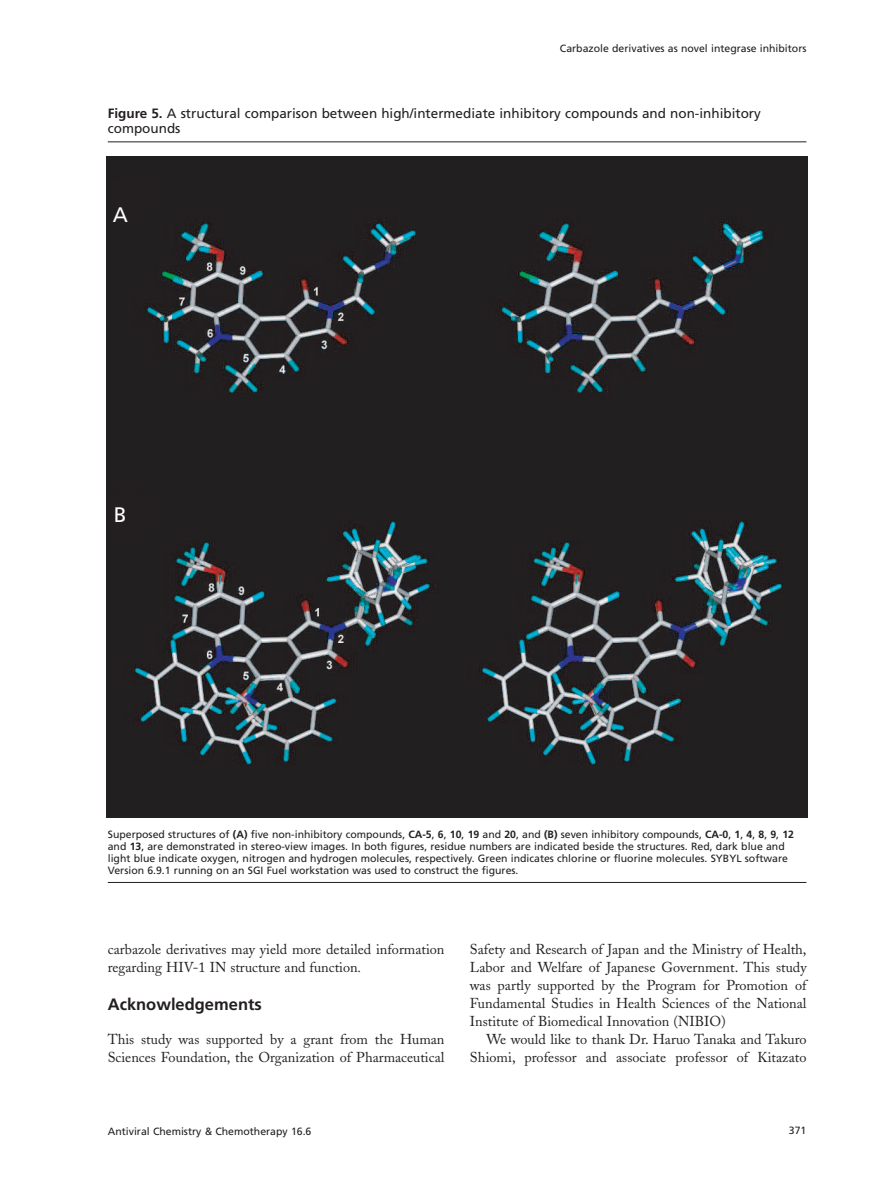
<style>
.page{position:relative;width:893px;height:1191px;background:#fff}
.page>*{position:absolute;margin:0;border:0;box-sizing:border-box;transform-origin:0 0}
.t1{font:21px "Frutiger";color:#fff}
.t2{font:700 16.5px "Frutiger";color:#231f20}
.t3{font:14.25px/18px "Adobe Caslon";color:#231f20}
.t4{font:13.5px/15px "Frutiger";color:#231f20}
.t5{font:10.5px/12px "Frutiger";color:#231f20}
.s1{font-weight:700}
.s2{font-family:"Times New Roman"}
</style>
<div class="page">
<img style="left:106px;top:157px;width:702px;height:661px">
<div style="left:110px;top:174px;width:41px;height:38px;background:#231f20;border-radius:50%"></div>
<div style="left:109px;top:490px;width:39px;height:44px;background:#231f20;border-radius:50%"></div>
<hr style="left:108px;top:141px;width:698px;height:1px;background:#231f20">
<hr style="left:108px;top:882px;width:698px;height:1px;background:#231f20">
<p class="t5" style="left:560px;top:43px;width:248px">Carbazole derivatives as novel integrase inhibitors</p>
<p class="t4" style="left:108px;top:107px;width:655px"><span class="s1">Figure 5.</span> A structural comparison between high/intermediate inhibitory compounds and non-inhibitory compounds</p>
<h1 class="t1" style="left:113px;top:206px;width:17px">A</h1>
<h1 class="t1" style="left:114px;top:506px;width:14px">B</h1>
<p class="t5" style="left:108px;top:828px;width:688px">Superposed structures of <span class="s1">(A)</span> five non-inhibitory compounds, <span class="s1">CA-5</span>, <span class="s1">6</span>, <span class="s1">10</span>, <span class="s1">19</span> and <span class="s1">20</span>, and <span class="s1">(B)</span> seven inhibitory compounds, <span class="s1">CA-0</span>, <span class="s1">1</span>, <span class="s1">4</span>, <span class="s1">8</span>, <span class="s1">9</span>, <span class="s1">12 </span>and <span class="s1">13</span>, are demonstrated in stereo-view images. In both figures, residue numbers are indicated beside the structures. Red, dark blue and light blue indicate oxygen, nitrogen and hydrogen molecules, respectively. Green indicates chlorine or fluorine molecules. SYBYL software Version 6.9.1 running on an SGI Fuel workstation was used to construct the figures.</p>
<h3 class="t3" style="left:108px;top:942px;width:338px">carbazole derivatives may yield more detailed information regarding HIV-1 IN structure and function<span class="s2">.</span></h3>
<h2 class="t2" style="left:108px;top:997px;width:156px">Acknowledgements</h2>
<h3 class="t3" style="left:108px;top:1032px;width:338px">This study was supported by a grant from the Human<br>Sciences Foundation, the Organization of Pharmaceutical</h3>
<p class="t3" style="left:470px;top:942px;width:338px;text-align:justify">Safety and Research of Japan and the Ministry of Health, Labor and Welfare of Japanese Government. This study was partly supported by the Program for Promotion of Fundamental Studies in Health Sciences of the National Institute of Biomedical Innovation (NIBIO)</p>
<h3 class="t3" style="left:470px;top:1032px;width:338px;text-align:right">We would like to thank Dr. Haruo Tanaka and Takuro<br>Shiomi, professor and associate professor of Kitazato</h3>
<p class="t5" style="left:108px;top:1125px;width:205px">Antiviral Chemistry &amp; Chemotherapy 16.6</p>
<p class="t5" style="left:789px;top:1125px;width:19px">371</p>
</div>
